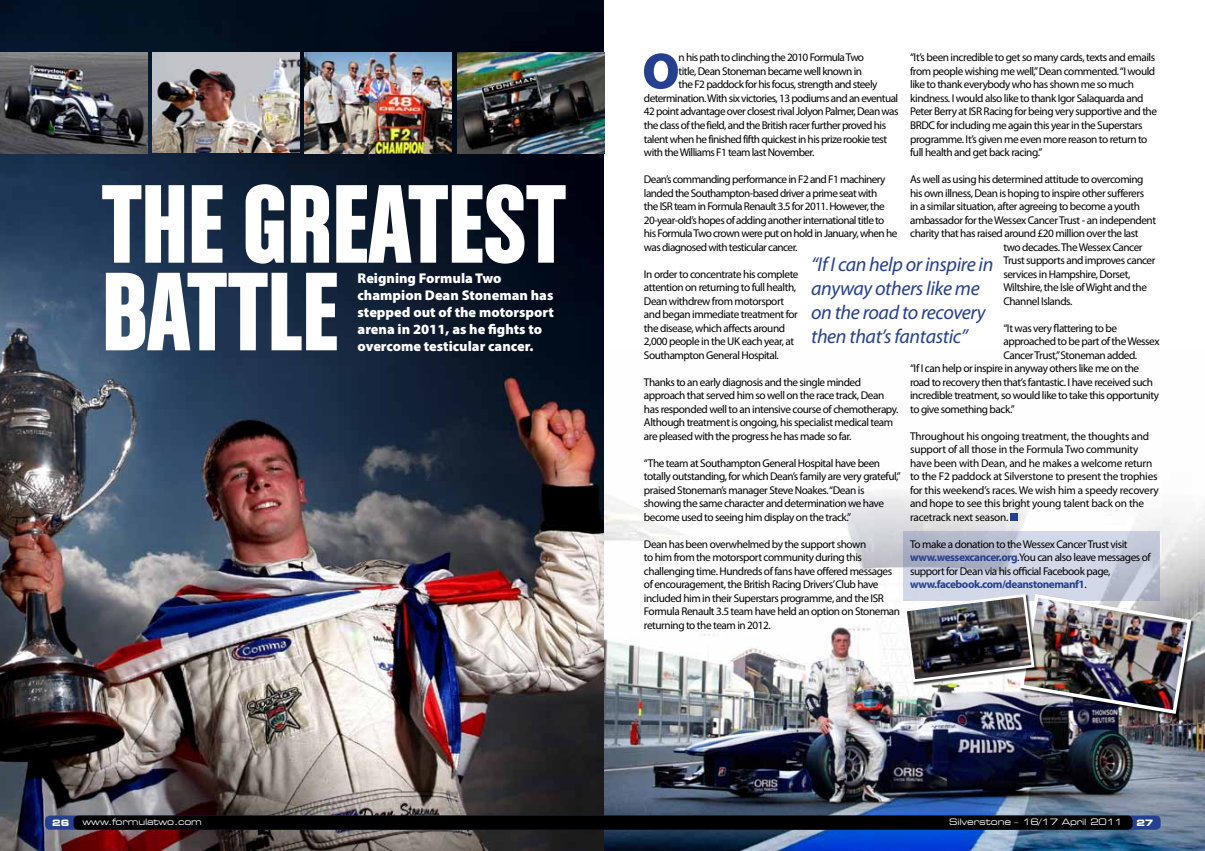
<style>
.page{position:relative;width:1205px;height:851px;background:#fff}
.page>*{position:absolute;margin:0;border:0;box-sizing:border-box;transform-origin:0 0}
.t1{font:118.75px/87.5px "Chalet Comprime Hong Kong Eighty";color:#fff}
.t2{font:900 51.25px "Myriad Pro";color:#25408f}
.t3{font:italic 20px/24px "Myriad Pro";letter-spacing:-.02em;color:#25408f}
.t4{font:900 14.12px/17px "Myriad Pro";color:#fff}
.t5{font:11.25px/13.5px "Myriad Pro";letter-spacing:-.04em;color:#000}
.t6{font:11.25px/13.5px "Myriad Pro";letter-spacing:-.02em;color:#000}
.t7{font:expanded 8.75px "Square 721 BT";letter-spacing:-.02em;color:#fff}
.t8{font:700 expanded 8.75px "Square 721 BT";color:#fff}
.s1{font-weight:700;color:#25408f}
</style>
<div class="page">
<img style="left:603px;top:350px;width:602px;height:500px">
<img style="left:0;top:0;width:603px;height:850px">
<div style="left:45px;top:815px;width:1115px;height:14px;background:#25408f;border-radius:5px"></div>
<div style="left:74px;top:815px;width:1058px;height:14px;background:#000;border-radius:5px"></div>
<img style="left:0;top:53px;width:147px;height:100px">
<img style="left:305px;top:53px;width:147px;height:100px">
<img style="left:152px;top:53px;width:147px;height:100px">
<img style="left:457px;top:53px;width:147px;height:100px">
<svg style="left:904px;top:531px;width:256px;height:60px;background:#c6cbdb"></svg>
<div style="left:1010px;top:512px;width:8px;height:8px;background:#25408f"></div>
<img style="left:902px;top:591px;width:291px;height:124px">
<h1 class="t1" style="left:102px;top:176px;width:465px">THE GREATEST<br>BATTLE</h1>
<p class="t4" style="left:358px;top:269px;width:198px">Reigning Formula Two champion Dean Stoneman has stepped out of the motorsport arena in 2011, as he fights to overcome testicular cancer.</p>
<h2 class="t2" style="left:642px;top:37px;width:39px">O</h2>
<p class="t5" style="left:679px;top:51px;width:187px">n his path to clinching the 2010 Formula Two</p>
<p class="t5" style="left:910px;top:51px;width:248px">“It’s been incredible to get so many cards, texts and emails from people wishing me well,”Dean commented. “I would like to thank everybody who has shown me so much kindness. I would also like to thank Igor Salaquarda and Peter Berry at ISR Racing for being very supportive and the BRDC for including me again this year in the Superstars programme. It’s given me even more reason to return to full health and get back racing.”</p>
<p class="t5" style="left:910px;top:172px;width:235px">As well as using his determined attitude to overcoming</p>
<p class="t5" style="left:910px;top:186px;width:235px">his own illness, Dean is hoping to inspire other sufferers</p>
<p class="t5" style="left:910px;top:199px;width:231px">in a similar situation, after agreeing to become a youth</p>
<p class="t5" style="left:910px;top:213px;width:247px">ambassador for the Wessex Cancer Trust - an independent</p>
<p class="t5" style="left:910px;top:226px;width:230px">charity that has raised around £20 million over the last</p>
<p class="t5" style="left:1003px;top:240px;width:141px">two decades. The Wessex Cancer</p>
<p class="t5" style="left:1003px;top:253px;width:154px">Trust supports and improves cancer</p>
<p class="t5" style="left:1003px;top:267px;width:128px">services in Hampshire, Dorset,</p>
<p class="t5" style="left:1003px;top:280px;width:145px">Wiltshire, the Isle of Wight and the</p>
<p class="t5" style="left:1003px;top:294px;width:71px">Channel Islands.</p>
<p class="t5" style="left:1003px;top:321px;width:115px">“It was very flattering to be</p>
<p class="t5" style="left:1003px;top:334px;width:158px">approached to be part of the Wessex</p>
<p class="t5" style="left:1003px;top:348px;width:135px">Cancer Trust,”Stoneman added.</p>
<p class="t5" style="left:910px;top:361px;width:231px">“If I can help or inspire in anyway others like me on the</p>
<p class="t5" style="left:910px;top:375px;width:244px">road to recovery then that’s fantastic. I have received such</p>
<p class="t5" style="left:910px;top:388px;width:250px">incredible treatment, so would like to take this opportunity</p>
<p class="t5" style="left:910px;top:402px;width:106px">to give something back.”</p>
<p class="t6" style="left:910px;top:429px;width:250px">Throughout his ongoing treatment, the thoughts and support of all those in the Formula Two community have been with Dean, and he makes a welcome return to the F2 paddock at Silverstone to present the trophies for this weekend’s races. We wish him a speedy recovery and hope to see this bright young talent back on the racetrack next season.</p>
<p class="t5" style="left:910px;top:537px;width:242px">To make a donation to the Wessex Cancer Trust visit <span class="s1">www.wessexcancer.org</span>.You can also leave messages of support for Dean via his official Facebook page, <span class="s1">www.facebook.com/deanstonemanf1</span>.</p>
<p class="t5" style="left:679px;top:64px;width:185px">title, Dean Stoneman became well known in</p>
<p class="t5" style="left:679px;top:78px;width:200px">the F2 paddock for his focus, strength and steely</p>
<p class="t5" style="left:644px;top:91px;width:256px">determination. With six victories, 13 podiums and an eventual</p>
<p class="t5" style="left:644px;top:105px;width:256px">42 point advantage over closest rival Jolyon Palmer, Dean was</p>
<p class="t5" style="left:644px;top:118px;width:244px">the class of the field, and the British racer further proved his</p>
<p class="t5" style="left:644px;top:132px;width:245px">talent when he finished fifth quickest in his prize rookie test</p>
<p class="t5" style="left:644px;top:145px;width:172px">with the Williams F1 team last November.</p>
<p class="t5" style="left:644px;top:172px;width:255px">Dean’s commanding performance in F2 and F1 machinery landed the Southampton-based driver a prime seat with<br>the ISR team in Formula Renault 3.5 for 2011. However, the 20-year-old’s hopes of adding another international title to his Formula Two crown were put on hold in January, when he was diagnosed with testicular cancer.</p>
<p class="t5" style="left:644px;top:267px;width:156px">In order to concentrate his complete attention on returning to full health, Dean withdrew from motorsport and began immediate treatment for the disease, which affects around 2,000 people in the UK each year, at Southampton General Hospital.</p>
<p class="t5" style="left:644px;top:375px;width:256px">Thanks to an early diagnosis and the single minded approach that served him so well on the race track, Dean has responded well to an intensive course of chemotherapy.<br>Although treatment is ongoing, his specialist medical team are pleased with the progress he has made so far.</p>
<p class="t5" style="left:644px;top:456px;width:258px">“The team at Southampton General Hospital have been totally outstanding, for which Dean’s family are very grateful,” praised Stoneman’s manager Steve Noakes. “Dean is showing the same character and determination we have become used to seeing him display on the track.”</p>
<p class="t5" style="left:644px;top:537px;width:258px">Dean has been overwhelmed by the support shown<br>to him from the motorsport community during this challenging time. Hundreds of fans have offered messages of encouragement, the British Racing Drivers’Club have included him in their Superstars programme, and the ISR Formula Renault 3.5 team have held an option on Stoneman returning to the team in 2012.</p>
<h3 class="t3" style="left:811px;top:252px;width:184px">“If I can help or inspire in anyway others like me on the road to recovery then that’s fantastic”</h3>
<p class="t8" style="left:52px;top:817px;width:18px">26</p>
<p class="t7" style="left:83px;top:816px;width:121px">www.formulatwo.com</p>
<p class="t7" style="left:949px;top:816px;width:175px">Silverstone – 16/17 April 2011</p>
<p class="t8" style="left:1136px;top:817px;width:18px">27</p>
</div>
